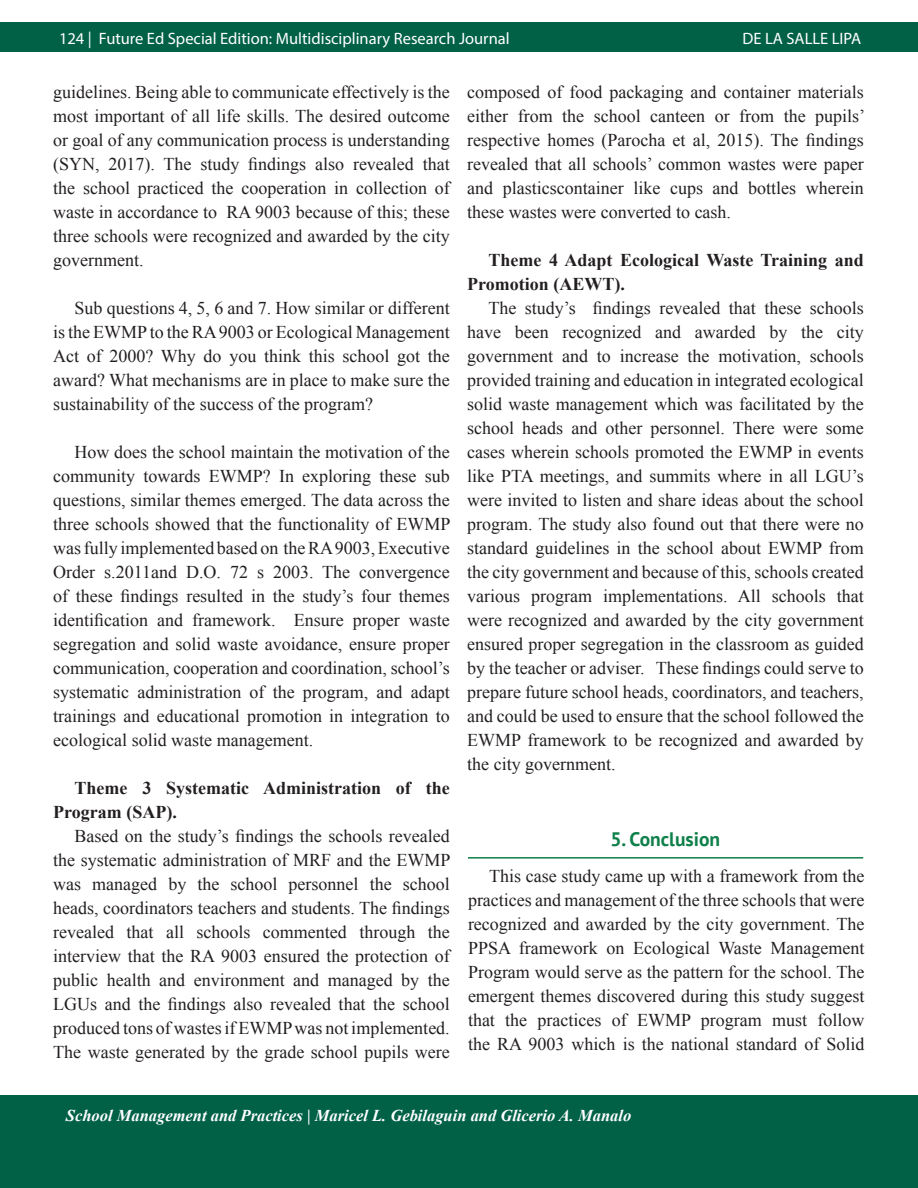
<style>
.page{position:relative;width:918px;height:1188px;background:#fff}
.page>*{position:absolute;margin:0;border:0;box-sizing:border-box;transform-origin:0 0}
.t1{font:700 19.5px "PT Sans";color:#0f804a}
.t2{font:18px/24px "Times New Roman";color:#231f20;text-align:justify}
.t3{font:700 18px/24px "Times New Roman";color:#231f20}
.t4{font:16.5px "Myriad Pro";color:#fff}
.t5{font:italic 700 16.5px "Times New Roman";color:#fff}
</style>
<div class="page">
<div style="left:0;top:22px;width:918px;height:30px;background:#006147"></div>
<div style="left:0;top:1095px;width:918px;height:93px;background:#006147"></div>
<hr style="left:468px;top:857px;width:395px;height:2px;background:#0f804a">
<p class="t4" style="left:59px;top:28px;width:452px">124 | Future Ed Special Edition: Multidisciplinary Research Journal</p>
<p class="t4" style="left:742px;top:28px;width:120px">DE LA SALLE LIPA</p>
<p class="t2" style="left:53px;top:80px;width:398px">guidelines. Being able to communicate effectively is the most important of all life skills. The desired outcome or goal of any communication process is understanding (SYN, 2017). The study findings also revealed that the school practiced the cooperation in collection of waste in accordance to RA 9003 because of this; these three schools were recognized and awarded by the city government.</p>
<p class="t2" style="left:53px;top:296px;width:398px;text-indent:21px">Sub questions 4, 5, 6 and 7. How similar or different is the EWMP to the RA 9003 or Ecological Management Act of 2000? Why do you think this school got the award? What mechanisms are in place to make sure the sustainability of the success of the program?</p>
<p class="t2" style="left:53px;top:440px;width:399px;text-indent:21px">How does the school maintain the motivation of the community towards EWMP? In exploring these sub questions, similar themes emerged. The data across the three schools showed that the functionality of EWMP was fully implemented based on the RA 9003, Executive Order s.2011and D.O. 72 s 2003. The convergence of these findings resulted in the study’s four themes identification and framework. Ensure proper waste segregation and solid waste avoidance, ensure proper communication, cooperation and coordination, school’s systematic administration of the program, and adapt trainings and educational promotion in integration to ecological solid waste management.</p>
<p class="t3" style="left:53px;top:775px;width:398px;text-indent:21px">Theme 3 Systematic Administration of the<br>Program (SAP).</p>
<p class="t2" style="left:53px;top:824px;width:399px;text-indent:21px">Based on the study’s findings the schools revealed the systematic administration of MRF and the EWMP was managed by the school personnel the school heads, coordinators teachers and students. The findings revealed that all schools commented through the interview that the RA 9003 ensured the protection of public health and environment and managed by the LGUs and the findings also revealed that the school produced tons of wastes if EWMP was not implemented.<br>The waste generated by the grade school pupils were</p>
<p class="t2" style="left:467px;top:80px;width:399px">composed of food packaging and container materials either from the school canteen or from the pupils’ respective homes (Parocha et al, 2015). The findings revealed that all schools’ common wastes were paper and plasticscontainer like cups and bottles wherein these wastes were converted to cash.</p>
<p class="t3" style="left:467px;top:247px;width:398px;text-indent:21px">Theme 4 Adapt Ecological Waste Training and<br>Promotion (AEWT).</p>
<p class="t2" style="left:467px;top:296px;width:398px;text-indent:21px">The study’s findings revealed that these schools have been recognized and awarded by the city government and to increase the motivation, schools provided training and education in integrated ecological solid waste management which was facilitated by the school heads and other personnel. There were some cases wherein schools promoted the EWMP in events like PTA meetings, and summits where in all LGU’s were invited to listen and share ideas about the school program. The study also found out that there were no standard guidelines in the school about EWMP from the city government and because of this, schools created various program implementations. All schools that were recognized and awarded by the city government ensured proper segregation in the classroom as guided by the teacher or adviser. These findings could serve to prepare future school heads, coordinators, and teachers, and could be used to ensure that the school followed the EWMP framework to be recognized and awarded by the city government.</p>
<p class="t1" style="left:610px;top:826px;width:111px">5. Conclusion</p>
<p class="t2" style="left:468px;top:863px;width:398px;text-indent:21px">This case study came up with a framework from the practices and management of the three schools that were recognized and awarded by the city government. The PPSA framework on Ecological Waste Management Program would serve as the pattern for the school. The emergent themes discovered during this study suggest that the practices of EWMP program must follow the RA 9003 which is the national standard of Solid</p>
<p class="t5" style="left:66px;top:1104px;width:567px">School Management and Practices | Maricel L. Gebilaguin and Glicerio A. Manalo</p>
</div>
